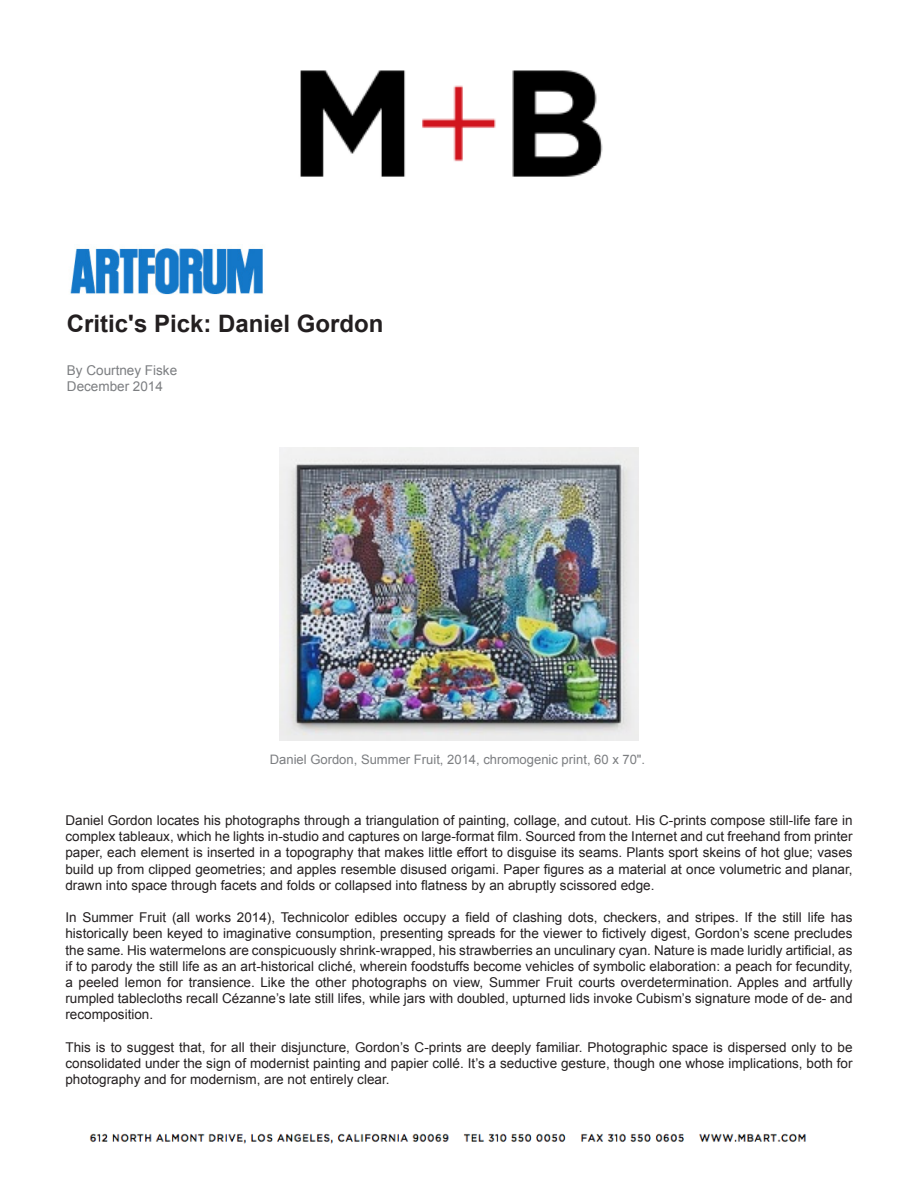
<style>
.page{position:relative;width:918px;height:1188px;background:#fff}
.page>*{position:absolute;margin:0;border:0;box-sizing:border-box;transform-origin:0 0}
.t1{font:700 24px "Arial";color:#231f20}
.t2{font:13.5px/16.2px "Arial";color:#231f20;text-align:justify}
.t3{font:13.5px "Arial";color:#7c7e81}
.t4{font:13.05px "Arial";color:#7c7e81}
</style>
<div class="page">
<img style="left:300px;top:70px;width:303px;height:107px">
<img style="left:89px;top:1133px;width:717px;height:11px">
<img style="left:70px;top:248px;width:193px;height:47px">
<img style="left:279px;top:447px;width:360px;height:294px">
<p class="t1" style="left:67px;top:307px;width:318px">Critic's Pick: Daniel Gordon</p>
<p class="t3" style="left:67px;top:361px;width:112px">By Courtney Fiske</p>
<p class="t3" style="left:67px;top:378px;width:98px">December 2014</p>
<p class="t4" style="left:270px;top:751px;width:377px">Daniel Gordon, Summer Fruit, 2014, chromogenic print, 60 x 70".</p>
<p class="t2" style="left:65px;top:812px;width:789px">Daniel Gordon locates his photographs through a triangulation of painting, collage, and cutout. His C-prints compose still-life fare in complex tableaux, which he lights in-studio and captures on large-format film. Sourced from the Internet and cut freehand from printer paper, each element is inserted in a topography that makes little effort to disguise its seams. Plants sport skeins of hot glue; vases build up from clipped geometries; and apples resemble disused origami. Paper figures as a material at once volumetric and planar, drawn into space through facets and folds or collapsed into flatness by an abruptly scissored edge.</p>
<p class="t2" style="left:65px;top:909px;width:789px">In Summer Fruit (all works 2014), Technicolor edibles occupy a field of clashing dots, checkers, and stripes. If the still life has historically been keyed to imaginative consumption, presenting spreads for the viewer to fictively digest, Gordon’s scene precludes the same. His watermelons are conspicuously shrink-wrapped, his strawberries an unculinary cyan. Nature is made luridly artificial, as if to parody the still life as an art-historical cliché, wherein foodstuffs become vehicles of symbolic elaboration: a peach for fecundity, a peeled lemon for transience. Like the other photographs on view, Summer Fruit courts overdetermination. Apples and artfully rumpled tablecloths recall Cézanne’s late still lifes, while jars with doubled, upturned lids invoke Cubism’s signature mode of de- and recomposition.</p>
<p class="t2" style="left:65px;top:1039px;width:789px">This is to suggest that, for all their disjuncture, Gordon’s C-prints are deeply familiar. Photographic space is dispersed only to be consolidated under the sign of modernist painting and papier collé. It’s a seductive gesture, though one whose implications, both for photography and for modernism, are not entirely clear.</p>
</div>
